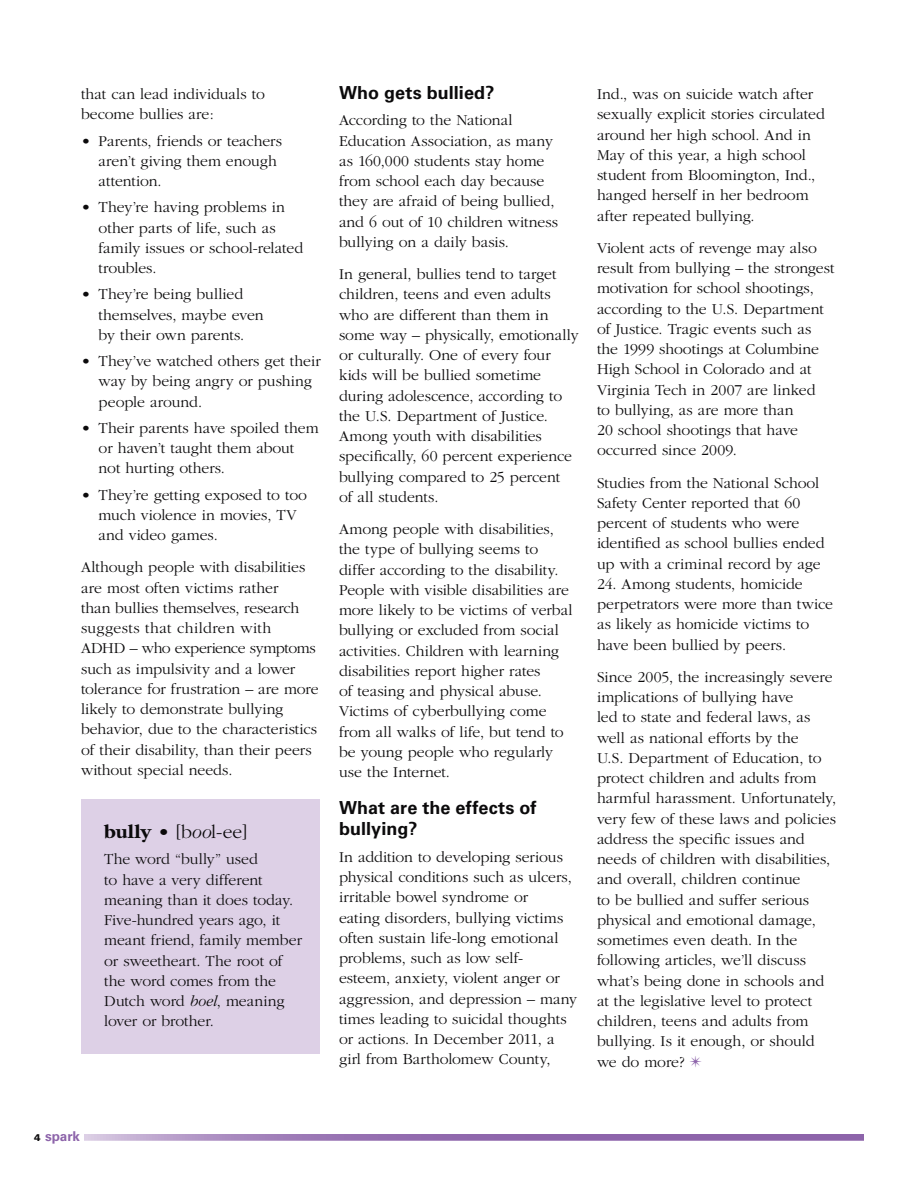
<style>
.page{position:relative;width:918px;height:1188px;background:#fff}
.page>*{position:absolute;margin:0;border:0;box-sizing:border-box;transform-origin:0 0}
.t1{font:300 19.5px "Garamond";color:#0b0a0b}
.t2{font:700 18px/21.8px "Univers";letter-spacing:.005em;color:#0b0a0b}
.t3{font:300 15.75px/20.2px "Garamond";color:#0b0a0b}
.t4{font:700 13.5px "Univers";letter-spacing:-.005em;color:#8d64aa}
.s1{font-weight:700}
.s2{font-style:italic}
.s3{color:#8d64aa}
.s4{font-weight:900;font-size:9.75px;color:#0b0a0b}
</style>
<div class="page">
<div style="left:81px;top:799px;width:239px;height:255px;background:#ddd0e6"></div>
<svg style="left:84px;top:1134px;width:780px;height:7px;background:#9d7bb7"></svg>
<p class="t3" style="left:81px;top:84px;width:185px">that can lead individuals to become bullies are:</p>
<p class="t3" style="left:99px;top:131px;width:185px;text-indent:-18px">• Parents, friends or teachers aren’t giving them enough attention.</p>
<p class="t3" style="left:99px;top:198px;width:206px;text-indent:-18px">• They’re having problems in other parts of life, such as family issues or school-related troubles.</p>
<p class="t3" style="left:99px;top:285px;width:167px;text-indent:-18px">• They’re being bullied themselves, maybe even by their own parents.</p>
<p class="t3" style="left:99px;top:351px;width:224px;text-indent:-18px">• They’ve watched others get their way by being angry or pushing people around.</p>
<p class="t3" style="left:99px;top:418px;width:221px;text-indent:-18px">• Their parents have spoiled them or haven’t taught them about not hurting others.</p>
<p class="t3" style="left:99px;top:485px;width:210px;text-indent:-18px">• They’re getting exposed to too much violence in movies, TV and video games.</p>
<p class="t3" style="left:81px;top:558px;width:239px">Although people with disabilities are most often victims rather<br>than bullies themselves, research suggests that children with<br>ADHD – who experience symptoms such as impulsivity and a lower tolerance for frustration – are more likely to demonstrate bullying behavior, due to the characteristics of their disability, than their peers without special needs.</p>
<p class="t1" style="left:104px;top:822px;width:144px"><span class="s1">bully</span> • [b<span class="s2">oo</span>l-ee]</p>
<p class="t3" style="left:104px;top:850px;width:199px">The word “bully” used<br>to have a very different meaning than it does today.<br>Five-hundred years ago, it meant friend, family member or sweetheart. The root of the word comes from the<br>Dutch word <span class="s2">boel</span>, meaning lover or brother.</p>
<p class="t2" style="left:339px;top:82px;width:157px">Who gets bullied?</p>
<p class="t3" style="left:339px;top:110px;width:221px">According to the National<br>Education Association, as many as 160,000 students stay home from school each day because they are afraid of being bullied, and 6 out of 10 children witness bullying on a daily basis.</p>
<p class="t3" style="left:339px;top:264px;width:241px">In general, bullies tend to target children, teens and even adults who are different than them in some way – physically, emotionally or culturally. One of every four kids will be bullied sometime during adolescence, according to the U.S. Department of Justice.<br>Among youth with disabilities specifically, 60 percent experience bullying compared to 25 percent<br>of all students.</p>
<p class="t3" style="left:339px;top:519px;width:235px">Among people with disabilities, the type of bullying seems to differ according to the disability.<br>People with visible disabilities are more likely to be victims of verbal bullying or excluded from social activities. Children with learning disabilities report higher rates<br>of teasing and physical abuse.<br>Victims of cyberbullying come from all walks of life, but tend to be young people who regularly use the Internet.</p>
<p class="t2" style="left:339px;top:797px;width:199px">What are the effects of bullying?</p>
<p class="t3" style="left:339px;top:847px;width:240px">In addition to developing serious physical conditions such as ulcers, irritable bowel syndrome or<br>eating disorders, bullying victims often sustain life-long emotional problems, such as low self&shy;esteem, anxiety, violent anger or aggression, and depression – many times leading to suicidal thoughts or actions. In December 2011, a girl from Bartholomew County,</p>
<p class="t3" style="left:597px;top:84px;width:229px">Ind., was on suicide watch after sexually explicit stories circulated around her high school. And in<br>May of this year, a high school student from Bloomington, Ind., hanged herself in her bedroom after repeated bullying.</p>
<p class="t3" style="left:597px;top:238px;width:239px">Violent acts of revenge may also result from bullying – the strongest motivation for school shootings, according to the U.S. Department of Justice. Tragic events such as the 1999 shootings at Columbine<br>High School in Colorado and at<br>Virginia Tech in 2007 are linked<br>to bullying, as are more than<br>20 school shootings that have occurred since 2009.</p>
<p class="t3" style="left:597px;top:473px;width:229px">Studies from the National School<br>Safety Center reported that 60 percent of students who were identified as school bullies ended up with a criminal record by age</p>
<p class="t3" style="left:597px;top:574px;width:238px">24. Among students, homicide perpetrators were more than twice as likely as homicide victims to have been bullied by peers.</p>
<p class="t3" style="left:597px;top:667px;width:241px">Since 2005, the increasingly severe implications of bullying have<br>led to state and federal laws, as well as national efforts by the<br>U.S. Department of Education, to protect children and adults from harmful harassment. Unfortunately, very few of these laws and policies address the specific issues and needs of children with disabilities, and overall, children continue<br>to be bullied and suffer serious physical and emotional damage, sometimes even death. In the following articles, we’ll discuss what’s being done in schools and at the legislative level to protect children, teens and adults from bullying. Is it enough, or should we do more? <span class="s3">✴</span></p>
<p class="t4" style="left:34px;top:1128px;width:47px"><span class="s4">4</span> spark</p>
</div>
